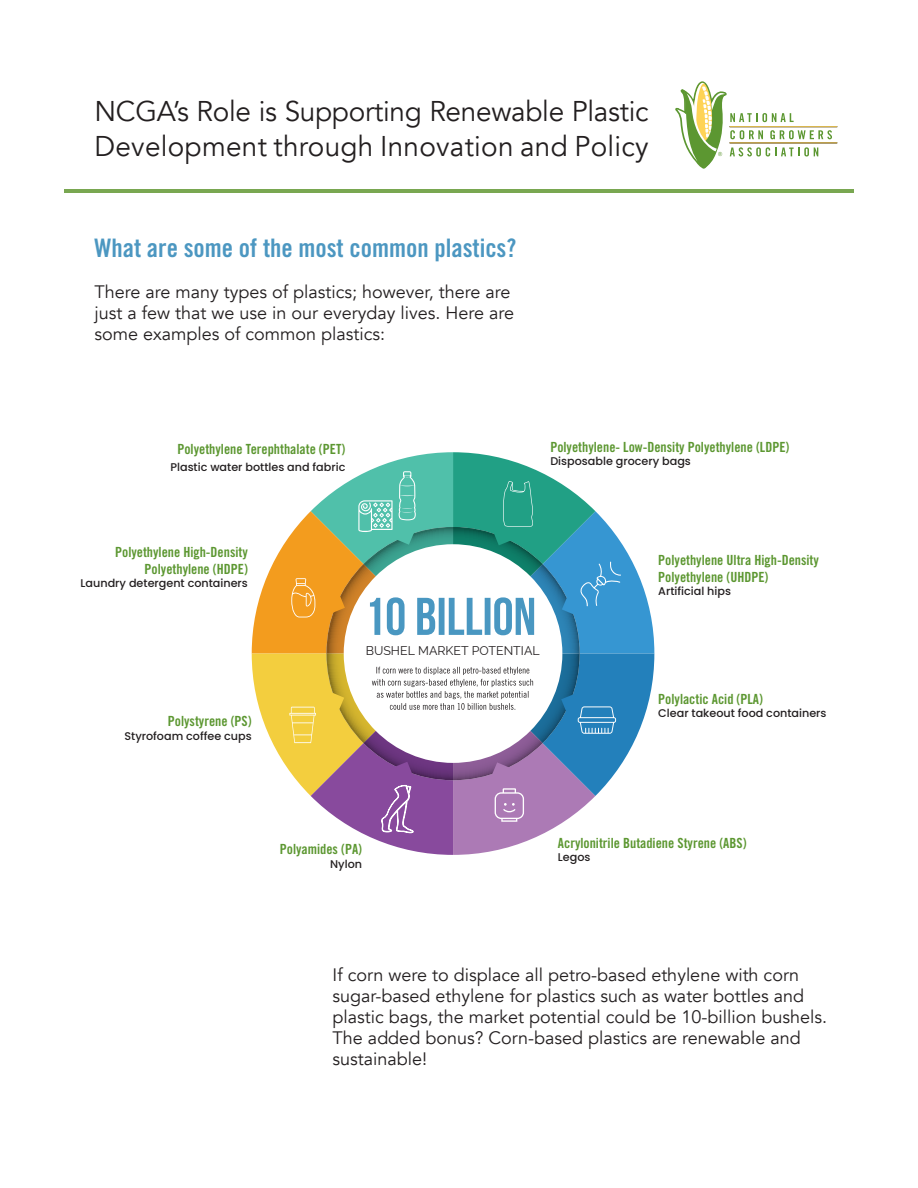
<style>
.page{position:relative;width:918px;height:1188px;background:#fff}
.page>*{position:absolute;margin:0;border:0;box-sizing:border-box;transform-origin:0 0}
.Basic_Body{font:28.5px/34.5px "Avenir";color:#231f20}
.Basic_Body-2{font:25.5px "Trade Gothic Bold Cond Twenty";color:#4c97c1}
.Basic_Body-3{font:18px/21px "Avenir";color:#231f20}
.description{font:13.95px/16.8px "Trade Gothic Bold Cond Twenty";color:#5c9731;text-align:right}
.t1{font:12.45px "Raleway";color:#231f20}
.description-2{font:500 11.25px "Poppins";color:#231f20}
</style>
<div class="page">
<svg style="left:252px;top:452px;width:402px;height:403px"></svg>
<hr style="left:730px;top:126px;width:107px;height:1px;background:#fed356">
<hr style="left:730px;top:142px;width:107px;height:1px;background:#fed356">
<svg style="left:675px;top:81px;width:157px;height:88px"></svg>
<hr style="left:64px;top:189px;width:790px;height:4px;background:#79a751">
<p class="Basic_Body" style="left:94px;top:95px;width:556px">NCGA’s Role is Supporting Renewable Plastic<br>Development through Innovation and Policy</p>
<p class="Basic_Body-2" style="left:94px;top:232px;width:423px">What are some of the most common plastics?</p>
<p class="Basic_Body-3" style="left:94px;top:282px;width:421px">There are many types of plastics; however, there are just a few that we use in our everyday lives. Here are some examples of common plastics:</p>
<p class="description" style="left:177px;top:441px;width:169px">Polyethylene Terephthalate (PET)</p>
<p class="description-2" style="left:170px;top:461px;width:176px">Plastic water bottles and fabric</p>
<p class="description" style="left:550px;top:438px;width:241px">Polyethylene- Low-Density Polyethylene (LDPE)</p>
<p class="description-2" style="left:550px;top:454px;width:142px">Disposable grocery bags</p>
<p class="description" style="left:115px;top:543px;width:134px">Polyethylene High-Density<br>Polyethylene (HDPE)</p>
<p class="description-2" style="left:81px;top:576px;width:169px">Laundry detergent containers</p>
<p class="description" style="left:168px;top:713px;width:85px">Polystyrene (PS)</p>
<p class="description-2" style="left:124px;top:729px;width:129px">Styrofoam coffee cups</p>
<p class="t1" style="left:366px;top:644px;width:175px">BUSHEL MARKET POTENTIAL</p>
<p class="description" style="left:658px;top:552px;width:162px;text-align:left">Polyethylene Ultra High-Density<br>Polyethylene (UHDPE)</p>
<p class="description-2" style="left:658px;top:585px;width:74px">Artificial hips</p>
<p class="description" style="left:658px;top:691px;width:106px">Polylactic Acid (PLA)</p>
<p class="description-2" style="left:658px;top:707px;width:170px">Clear takeout food containers</p>
<p class="description" style="left:280px;top:841px;width:84px">Polyamides (PA)</p>
<p class="description-2" style="left:330px;top:857px;width:33px">Nylon</p>
<p class="description" style="left:558px;top:834px;width:190px">Acrylonitrile Butadiene Styrene (ABS)</p>
<p class="description-2" style="left:558px;top:851px;width:34px">Legos</p>
<p class="Basic_Body-3" style="left:333px;top:964px;width:496px">If corn were to displace all petro-based ethylene with corn sugar-based ethylene for plastics such as water bottles and plastic bags, the market potential could be 10-billion bushels.<br>The added bonus? Corn-based plastics are renewable and sustainable!</p>
</div>
